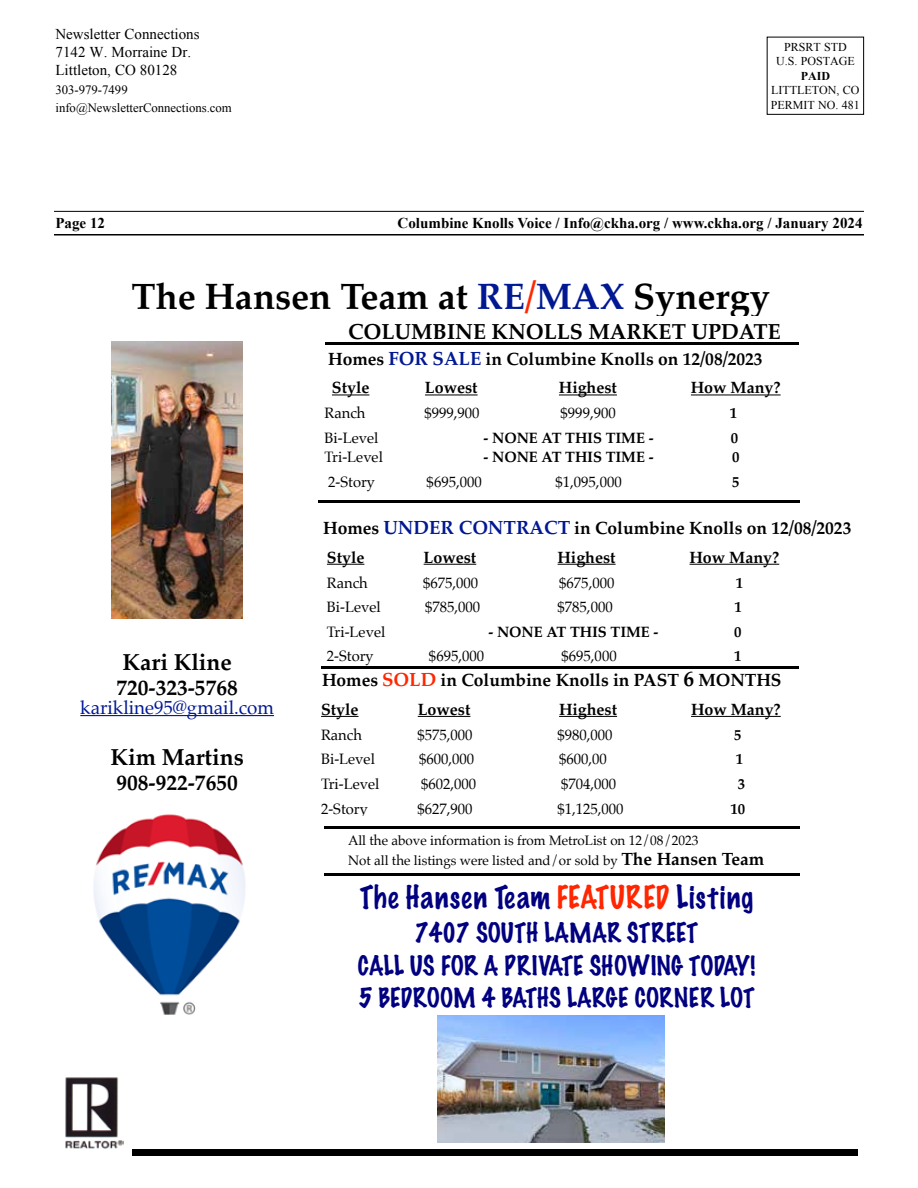
<style>
.page{position:relative;width:918px;height:1188px;background:#fff}
.page>*{position:absolute;margin:0;border:0;box-sizing:border-box;transform-origin:0 0}
.t1{font:700 36.9px "Palatino";color:#000}
.t2{font:100 28.65px "Marker Felt";letter-spacing:.035em;color:#000080}
.t3{font:100 24.6px/32.8px "Marker Felt";color:#000080;text-align:center}
.t4{font:700 23.25px "Palatino";color:#000}
.t5{font:700 21.9px "Palatino";color:#000}
.t6{font:19.2px "Palatino";color:#011893}
.t7{font:700 17.85px "Palatino";color:#000}
.t8{font:700 16.35px "Palatino";color:#000}
.t9{font:15px "Palatino";color:#000}
.t10{font:700 15px "Times New Roman";color:#000}
.t11{font:700 15px "Palatino";color:#000}
.t12{font:15px/18px "Times New Roman";color:#000}
.t13{font:13.65px/20.1px "Palatino";color:#000}
.t14{font:12.75px/18px "Times New Roman";color:#000}
.t15{font:12px/14.4px "Times New Roman";color:#000;text-align:center}
.t16{font:700 12px "Times New Roman";color:#000}
.s1{color:#011893}
.s2{color:#ff2600}
.s3{font-size:19.2px;color:#011893}
.s4{font-size:19.2px;color:#ff2600}
.s5{font-size:21.9px}
.s6{font-weight:700;font-size:17.85px}
</style>
<div class="page">
<div style="left:767px;top:37px;width:97px;height:78px;border:1px solid #000"></div>
<hr style="left:54px;top:211px;width:810px;height:1px;background:#000">
<hr style="left:54px;top:234px;width:810px;height:2px;background:#000">
<hr style="left:325px;top:342px;width:473px;height:2px;background:#000">
<hr style="left:332px;top:394px;width:37px;height:1px;background:#000">
<hr style="left:425px;top:394px;width:53px;height:1px;background:#000">
<hr style="left:559px;top:394px;width:58px;height:1px;background:#000">
<hr style="left:691px;top:394px;width:90px;height:1px;background:#000">
<hr style="left:318px;top:500px;width:482px;height:3px;background:#000">
<hr style="left:321px;top:666px;width:477px;height:2px;background:#000">
<hr style="left:325px;top:826px;width:475px;height:3px;background:#000">
<img style="left:65px;top:1077px;width:58px;height:72px">
<hr style="left:325px;top:873px;width:475px;height:2px;background:#000">
<div style="left:132px;top:1149px;width:725px;height:7px;background:#000"></div>
<hr style="left:327px;top:564px;width:37px;height:1px;background:#000">
<hr style="left:424px;top:564px;width:52px;height:1px;background:#000">
<hr style="left:558px;top:564px;width:58px;height:1px;background:#000">
<hr style="left:690px;top:564px;width:89px;height:1px;background:#000">
<hr style="left:80px;top:715px;width:194px;height:1px;background:#011893">
<hr style="left:321px;top:716px;width:38px;height:1px;background:#000">
<hr style="left:418px;top:716px;width:52px;height:1px;background:#000">
<hr style="left:559px;top:716px;width:58px;height:1px;background:#000">
<hr style="left:691px;top:716px;width:90px;height:1px;background:#000">
<img style="left:94px;top:814px;width:151px;height:201px">
<img style="left:112px;top:342px;width:131px;height:277px">
<img style="left:438px;top:1015px;width:227px;height:128px">
<p class="t12" style="left:56px;top:25px;width:146px">Newsletter Connections<br>7142 W. Morraine Dr.<br>Littleton, CO 80128</p>
<p class="t14" style="left:56px;top:81px;width:178px">303-979-7499 info@NewsletterConnections.com</p>
<p class="t15" style="left:776px;top:40px;width:80px">PRSRT STD<br>U.S. POSTAGE</p>
<p class="t16" style="left:801px;top:68px;width:31px">PAID</p>
<p class="t15" style="left:771px;top:83px;width:90px;text-align:left">LITTLETON, CO<br>PERMIT NO. 481</p>
<p class="t10" style="left:56px;top:212px;width:51px">Page 12</p>
<p class="t10" style="left:398px;top:212px;width:466px">Columbine Knolls Voice / Info@ckha.org / www.ckha.org / January 2024</p>
<h1 class="t1" style="left:132px;top:265px;width:640px">The Hansen Team at <span class="s1">RE</span><span class="s2">/</span><span class="s1">MAX</span> Synergy</h1>
<h3 class="t5" style="left:348px;top:313px;width:434px">COLUMBINE KNOLLS MARKET UPDATE</h3>
<p class="t7" style="left:328px;top:344px;width:436px">Homes <span class="s3">FOR SALE</span> in Columbine Knolls on 12/08/2023</p>
<p class="t8" style="left:332px;top:374px;width:39px">Style</p>
<p class="t8" style="left:425px;top:374px;width:54px">Lowest</p>
<p class="t8" style="left:559px;top:374px;width:59px">Highest</p>
<p class="t8" style="left:691px;top:374px;width:91px">How Many?</p>
<p class="t9" style="left:325px;top:401px;width:42px">Ranch</p>
<p class="t9" style="left:424px;top:401px;width:57px">$999,900</p>
<p class="t9" style="left:561px;top:401px;width:57px">$999,900</p>
<p class="t11" style="left:730px;top:400px;width:9px">1</p>
<p class="t9" style="left:325px;top:425px;width:55px">Bi-Level</p>
<p class="t11" style="left:484px;top:425px;width:172px">- NONE AT THIS TIME -</p>
<p class="t11" style="left:731px;top:425px;width:9px">0</p>
<p class="t9" style="left:325px;top:444px;width:60px">Tri-Level</p>
<p class="t11" style="left:484px;top:444px;width:172px">- NONE AT THIS TIME -</p>
<p class="t11" style="left:732px;top:444px;width:9px">0</p>
<p class="t9" style="left:328px;top:469px;width:48px">2-Story</p>
<p class="t9" style="left:427px;top:469px;width:57px">$695,000</p>
<p class="t9" style="left:556px;top:469px;width:68px">$1,095,000</p>
<p class="t11" style="left:732px;top:469px;width:9px">5</p>
<p class="t7" style="left:323px;top:513px;width:530px">Homes <span class="s3">UNDER CONTRACT</span> in Columbine Knolls on 12/08/2023</p>
<p class="t8" style="left:327px;top:543px;width:39px">Style</p>
<p class="t8" style="left:424px;top:543px;width:54px">Lowest</p>
<p class="t8" style="left:558px;top:543px;width:59px">Highest</p>
<p class="t8" style="left:690px;top:543px;width:91px">How Many?</p>
<p class="t9" style="left:327px;top:570px;width:42px">Ranch</p>
<p class="t9" style="left:423px;top:570px;width:57px">$675,000</p>
<p class="t9" style="left:559px;top:570px;width:57px">$675,000</p>
<p class="t11" style="left:736px;top:570px;width:9px">1</p>
<p class="t9" style="left:327px;top:595px;width:55px">Bi-Level</p>
<p class="t9" style="left:425px;top:595px;width:57px">$785,000</p>
<p class="t9" style="left:558px;top:595px;width:57px">$785,000</p>
<p class="t11" style="left:735px;top:594px;width:9px">1</p>
<p class="t9" style="left:327px;top:619px;width:60px">Tri-Level</p>
<p class="t11" style="left:488px;top:619px;width:172px">- NONE AT THIS TIME -</p>
<p class="t11" style="left:734px;top:619px;width:9px">0</p>
<h3 class="t4" style="left:122px;top:642px;width:111px">Kari Kline</h3>
<p class="t9" style="left:327px;top:644px;width:48px">2-Story</p>
<p class="t9" style="left:429px;top:644px;width:57px">$695,000</p>
<p class="t9" style="left:562px;top:644px;width:57px">$695,000</p>
<p class="t11" style="left:734px;top:643px;width:9px">1</p>
<h3 class="t5" style="left:116px;top:669px;width:123px">720-323-5768</h3>
<p class="t6" style="left:80px;top:691px;width:195px">karikline95@gmail.com</p>
<h3 class="t4" style="left:110px;top:737px;width:135px">Kim Martins</h3>
<h3 class="t5" style="left:116px;top:764px;width:123px">908-922-7650</h3>
<p class="t7" style="left:322px;top:665px;width:461px">Homes <span class="s4">SOLD</span> in Columbine Knolls in PAST <span class="s5">6</span> MONTHS</p>
<p class="t8" style="left:321px;top:695px;width:39px">Style</p>
<p class="t8" style="left:418px;top:695px;width:54px">Lowest</p>
<p class="t8" style="left:559px;top:695px;width:59px">Highest</p>
<p class="t8" style="left:691px;top:695px;width:91px">How Many?</p>
<p class="t9" style="left:321px;top:722px;width:42px">Ranch</p>
<p class="t9" style="left:417px;top:722px;width:57px">$575,000</p>
<p class="t9" style="left:557px;top:722px;width:57px">$980,000</p>
<p class="t11" style="left:734px;top:722px;width:9px">5</p>
<p class="t9" style="left:321px;top:747px;width:55px">Bi-Level</p>
<p class="t9" style="left:419px;top:747px;width:57px">$600,000</p>
<p class="t9" style="left:559px;top:747px;width:49px">$600,00</p>
<p class="t11" style="left:736px;top:746px;width:9px">1</p>
<p class="t9" style="left:321px;top:771px;width:60px">Tri-Level</p>
<p class="t9" style="left:421px;top:771px;width:57px">$602,000</p>
<p class="t9" style="left:561px;top:771px;width:57px">$704,000</p>
<p class="t11" style="left:738px;top:771px;width:9px">3</p>
<p class="t9" style="left:321px;top:796px;width:48px">2-Story</p>
<p class="t9" style="left:417px;top:796px;width:57px">$627,900</p>
<p class="t9" style="left:557px;top:796px;width:68px">$1,125,000</p>
<p class="t11" style="left:730px;top:796px;width:16px">10</p>
<p class="t13" style="left:348px;top:831px;width:418px">All the above information is from MetroList on 12/08/2023<br>Not all the listings were listed and/or sold by <span class="s6">The Hansen Team</span></p>
<h2 class="t2" style="left:360px;top:874px;width:395px">The Hansen Team <span class="s2">FEATURED</span> Listing</h2>
<h3 class="t3" style="left:358px;top:916px;width:399px">7407 SOUTH LAMAR STREET<br>CALL US FOR A PRIVATE SHOWING TODAY!<br>5 BEDROOM 4 BATHS LARGE CORNER LOT</h3>
</div>
